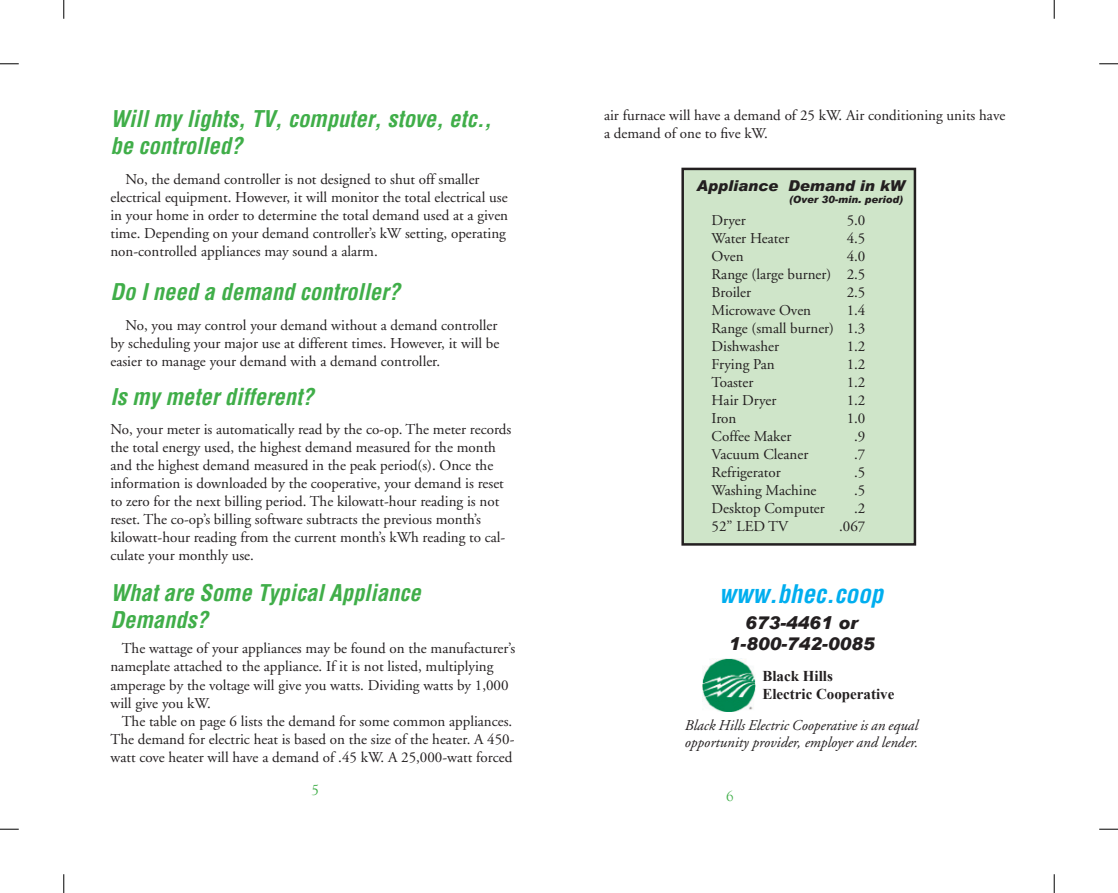
<style>
.page{position:relative;width:1118px;height:893px;background:#fff}
.page>*{position:absolute;margin:0;border:0;box-sizing:border-box;transform-origin:0 0}
.t1{font:italic 700 condensed 25px "Helvetica";color:#00aeef}
.t2{font:italic 700 condensed 22.5px/27px "Helvetica";color:#40ae49}
.t3{font:italic 900 17.5px/21px "Arial";color:#231f20;text-align:center}
.t4{font:15px/18px "Adobe Garamond";color:#231f20}
.t5{font:italic 15px/16.2px "Adobe Garamond";color:#231f20}
.t6{font:700 15px/18px "Times New Roman";color:#231f20}
.t7{font:italic 900 15px "Arial";color:#231f20}
.t8{font:15px "Goudy Old Style T";color:#40ae49}
.t9{font:italic 900 10px "Arial";color:#231f20}
</style>
<div class="page">
<div style="left:682px;top:169px;width:233px;height:375px;background:#cfe5c9"></div>
<div style="left:681px;top:168px;width:235px;height:377px;border:2px solid #231f20"></div>
<img style="left:702px;top:658px;width:53px;height:54px">
<svg style="left:0;top:63px;width:19px;height:2px"></svg>
<svg style="left:1099px;top:63px;width:19px;height:2px"></svg>
<svg style="left:0;top:828px;width:19px;height:2px"></svg>
<svg style="left:1099px;top:828px;width:19px;height:2px"></svg>
<svg style="left:63px;top:0;width:2px;height:19px"></svg>
<svg style="left:63px;top:874px;width:2px;height:18px"></svg>
<svg style="left:1053px;top:0;width:2px;height:19px"></svg>
<svg style="left:1053px;top:874px;width:2px;height:18px"></svg>
<h2 class="t2" style="left:110px;top:105px;width:383px">Will my lights, TV, computer, stove, etc., be controlled?</h2>
<p class="t4" style="left:110px;top:170px;width:399px;text-indent:15px">No, the demand controller is not designed to shut off smaller electrical equipment. However, it will monitor the total electrical use in your home in order to determine the total demand used at a given time. Depending on your demand controller’s kW setting, operating non-controlled appliances may sound a alarm.</p>
<h2 class="t2" style="left:110px;top:278px;width:291px">Do I need a demand controller?</h2>
<p class="t4" style="left:110px;top:316px;width:390px;text-indent:15px">No, you may control your demand without a demand controller by scheduling your major use at different times. However, it will be easier to manage your demand with a demand controller.</p>
<h2 class="t2" style="left:110px;top:383px;width:205px">Is my meter different?</h2>
<p class="t4" style="left:110px;top:420px;width:402px">No, your meter is automatically read by the co-op. The meter records the total energy used, the highest demand measured for the month and the highest demand measured in the peak period(s). Once the information is downloaded by the cooperative, your demand is reset to zero for the next billing period. The kilowatt-hour reading is not reset. The co-op’s billing software subtracts the previous month’s kilowatt-hour reading from the current month’s kWh reading to cal&shy;culate your monthly use.</p>
<h2 class="t2" style="left:110px;top:579px;width:312px">What are Some Typical Appliance<br>Demands?</h2>
<p class="t4" style="left:110px;top:640px;width:406px;text-indent:11px">The wattage of your appliances may be found on the manufacturer’s nameplate attached to the appliance. If it is not listed, multiplying amperage by the voltage will give you watts. Dividing watts by 1,000 will give you kW.</p>
<p class="t4" style="left:110px;top:712px;width:405px;text-indent:11px">The table on page 6 lists the demand for some common appliances.<br>The demand for electric heat is based on the size of the heater. A 450- watt cove heater will have a demand of .45 kW. A 25,000-watt forced</p>
<p class="t8" style="left:311px;top:781px;width:9px">5</p>
<p class="t4" style="left:604px;top:106px;width:403px">air furnace will have a demand of 25 kW. Air conditioning units have a demand of one to five kW.</p>
<p class="t7" style="left:696px;top:176px;width:210px">Appliance Demand in kW</p>
<p class="t9" style="left:789px;top:193px;width:116px">(Over 30-min. period)</p>
<p class="t4" style="left:711px;top:212px;width:36px">Dryer</p>
<p class="t4" style="left:846px;top:212px;width:20px">5.0</p>
<p class="t4" style="left:711px;top:230px;width:79px">Water Heater</p>
<p class="t4" style="left:846px;top:230px;width:20px">4.5</p>
<p class="t4" style="left:711px;top:248px;width:34px">Oven</p>
<p class="t4" style="left:711px;top:248px;width:155px;text-align:justify;text-indent:135px">4.0<br>Range (large burner) 2.5<br>Broiler</p>
<p class="t4" style="left:846px;top:284px;width:20px">2.5</p>
<p class="t4" style="left:711px;top:302px;width:155px;text-align:justify;text-indent:135px">1.4<br>Range (small burner) 1.3<br>Dishwasher</p>
<p class="t4" style="left:711px;top:302px;width:101px">Microwave Oven</p>
<p class="t4" style="left:846px;top:338px;width:20px">1.2</p>
<p class="t4" style="left:711px;top:356px;width:65px">Frying Pan</p>
<p class="t4" style="left:846px;top:356px;width:20px">1.2</p>
<p class="t4" style="left:711px;top:374px;width:43px">Toaster</p>
<p class="t4" style="left:846px;top:374px;width:20px">1.2</p>
<p class="t4" style="left:711px;top:392px;width:66px">Hair Dryer</p>
<p class="t4" style="left:846px;top:392px;width:20px">1.2</p>
<p class="t4" style="left:711px;top:410px;width:26px">Iron</p>
<p class="t4" style="left:846px;top:410px;width:20px">1.0</p>
<p class="t4" style="left:711px;top:428px;width:81px">Coffee Maker</p>
<p class="t4" style="left:854px;top:428px;width:13px">.9</p>
<p class="t4" style="left:711px;top:446px;width:98px">Vacuum Cleaner</p>
<p class="t4" style="left:854px;top:446px;width:13px">.7</p>
<p class="t4" style="left:711px;top:464px;width:71px">Refrigerator</p>
<p class="t4" style="left:854px;top:464px;width:13px">.5</p>
<p class="t4" style="left:711px;top:482px;width:106px">Washing Machine</p>
<p class="t4" style="left:854px;top:482px;width:13px">.5</p>
<p class="t4" style="left:711px;top:500px;width:115px">Desktop Computer</p>
<p class="t4" style="left:854px;top:500px;width:13px">.2</p>
<p class="t4" style="left:711px;top:518px;width:78px">52” LED TV</p>
<p class="t4" style="left:839px;top:518px;width:28px">.067</p>
<h1 class="t1" style="left:719px;top:577px;width:165px">www.bhec.coop</h1>
<p class="t3" style="left:728px;top:612px;width:147px">673-4461 or<br>1-800-742-0085</p>
<p class="t6" style="left:762px;top:666px;width:134px">Black Hills<br>Electric Cooperative</p>
<p class="t5" style="left:684px;top:718px;width:235px">Black Hills Electric Cooperative is an equal opportunity provider, employer and lender.</p>
<p class="t8" style="left:726px;top:787px;width:9px">6</p>
</div>
